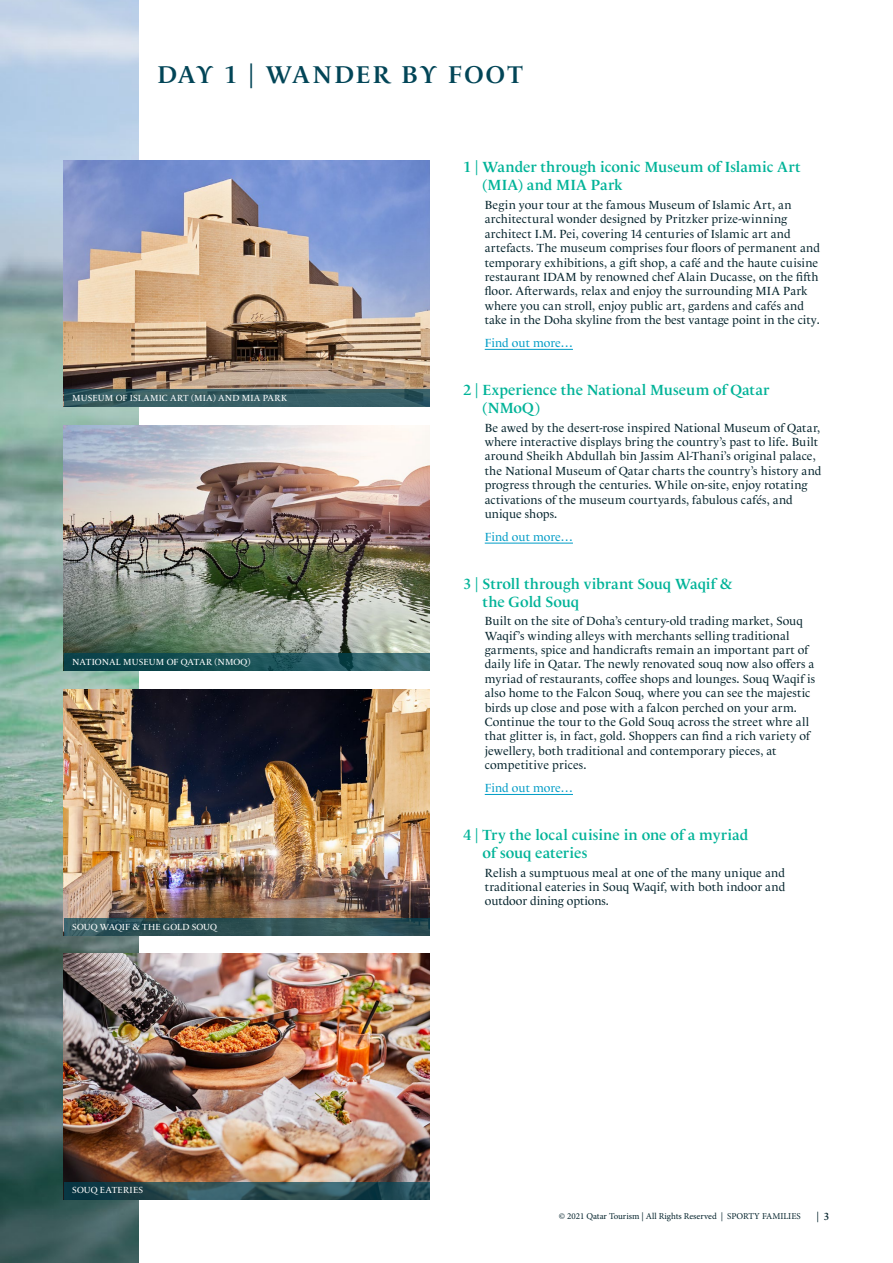
<style>
.page{position:relative;width:893px;height:1263px;background:#fff}
.page>*{position:absolute;margin:0;border:0;box-sizing:border-box;transform-origin:0 0}
.t1{font:600 24.75px "Le Monde Livre Cla Pro";letter-spacing:.08em;color:#024557}
.t2{font:600 15px/18px "Le Monde Livre Cla Pro";color:#00b398}
.t3{font:12px/14.4px "Le Monde Livre Cla Pro";letter-spacing:.01em;color:#05242d}
.t4{font:12px "Le Monde Livre Cla Pro";color:#009cc6}
.t5{font:600 10.5px "Le Monde Livre Cla Pro";color:#05242d}
.t6{font:9px "Le Monde Livre Cla Pro";letter-spacing:.01em;color:#fff}
.t7{font:9px "Minion Pro";color:#05242d}
</style>
<div class="page">
<img style="left:0;top:0;width:138px;height:1263px">
<hr style="left:485px;top:349px;width:88px;height:1px;background:#009cc6">
<hr style="left:485px;top:543px;width:88px;height:1px;background:#009cc6">
<hr style="left:485px;top:794px;width:88px;height:1px;background:#009cc6">
<img style="left:64px;top:161px;width:365px;height:229px">
<img style="left:64px;top:425px;width:365px;height:229px">
<img style="left:64px;top:689px;width:365px;height:230px">
<img style="left:64px;top:953px;width:365px;height:229px">
<svg style="left:64px;top:390px;width:365px;height:17px;background:#345b62"></svg>
<svg style="left:64px;top:654px;width:365px;height:17px;background:#1c5359"></svg>
<svg style="left:64px;top:919px;width:365px;height:17px;background:#2e5257"></svg>
<svg style="left:64px;top:1182px;width:365px;height:17px;background:#284d55"></svg>
<h1 class="t1" style="left:157px;top:55px;width:367px">DAY 1 | WANDER BY FOOT</h1>
<p class="t6" style="left:72px;top:391px;width:216px">MUSEUM OF ISLAMIC ART (MIA) AND MIA PARK</p>
<p class="t6" style="left:72px;top:655px;width:180px">NATIONAL MUSEUM OF QATAR (NMOQ)</p>
<p class="t6" style="left:72px;top:920px;width:146px">SOUQ WAQIF &amp; THE GOLD SOUQ</p>
<p class="t6" style="left:72px;top:1183px;width:72px">SOUQ EATERIES</p>
<p class="t2" style="left:483px;top:157px;width:320px;text-indent:-19px">1 | Wander through iconic Museum of Islamic Art (MIA) and MIA Park</p>
<p class="t3" style="left:485px;top:197px;width:337px">Begin your tour at the famous Museum of Islamic Art, an architectural wonder designed by Pritzker prize-winning architect I.M. Pei, covering 14 centuries of Islamic art and artefacts. The museum comprises four floors of permanent and temporary exhibitions, a gift shop, a café and the haute cuisine restaurant IDAM by renowned chef Alain Ducasse, on the fifth floor. Afterwards, relax and enjoy the surrounding MIA Park where you can stroll, enjoy public art, gardens and cafés and take in the Doha skyline from the best vantage point in the city.</p>
<p class="t4" style="left:485px;top:334px;width:90px">Find out more…</p>
<p class="t2" style="left:483px;top:379px;width:288px;text-indent:-19px">2 | Experience the National Museum of Qatar (NMoQ)</p>
<p class="t3" style="left:485px;top:419px;width:338px">Be awed by the desert-rose inspired National Museum of Qatar, where interactive displays bring the country’s past to life. Built around Sheikh Abdullah bin Jassim Al-Thani’s original palace, the National Museum of Qatar charts the country’s history and progress through the centuries. While on-site, enjoy rotating activations of the museum courtyards, fabulous cafés, and unique shops.</p>
<p class="t4" style="left:485px;top:527px;width:90px">Find out more…</p>
<p class="t2" style="left:483px;top:573px;width:251px;text-indent:-19px">3 | Stroll through vibrant Souq Waqif &amp; the Gold Souq</p>
<p class="t3" style="left:485px;top:613px;width:332px">Built on the site of Doha’s century-old trading market, Souq Waqif’s winding alleys with merchants selling traditional garments, spice and handicrafts remain an important part of daily life in Qatar. The newly renovated souq now also offers a myriad of restaurants, coffee shops and lounges. Souq Waqif is also home to the Falcon Souq, where you can see the majestic birds up close and pose with a falcon perched on your arm.<br>Continue the tour to the Gold Souq across the street whre all that glitter is, in fact, gold. Shoppers can find a rich variety of jewellery, both traditional and contemporary pieces, at competitive prices.</p>
<p class="t4" style="left:485px;top:779px;width:90px">Find out more…</p>
<p class="t2" style="left:483px;top:824px;width:267px;text-indent:-19px">4 | Try the local cuisine in one of a myriad of souq eateries</p>
<p class="t3" style="left:485px;top:864px;width:302px;text-align:justify">Relish a sumptuous meal at one of the many unique and traditional eateries in Souq Waqif, with both indoor and outdoor dining options.</p>
<p class="t7" style="left:559px;top:1210px;width:243px">© 2021 Qatar Tourism | All Rights Reserved | SPORTY FAMILIES</p>
<p class="t5" style="left:816px;top:1208px;width:14px">| 3</p>
</div>
